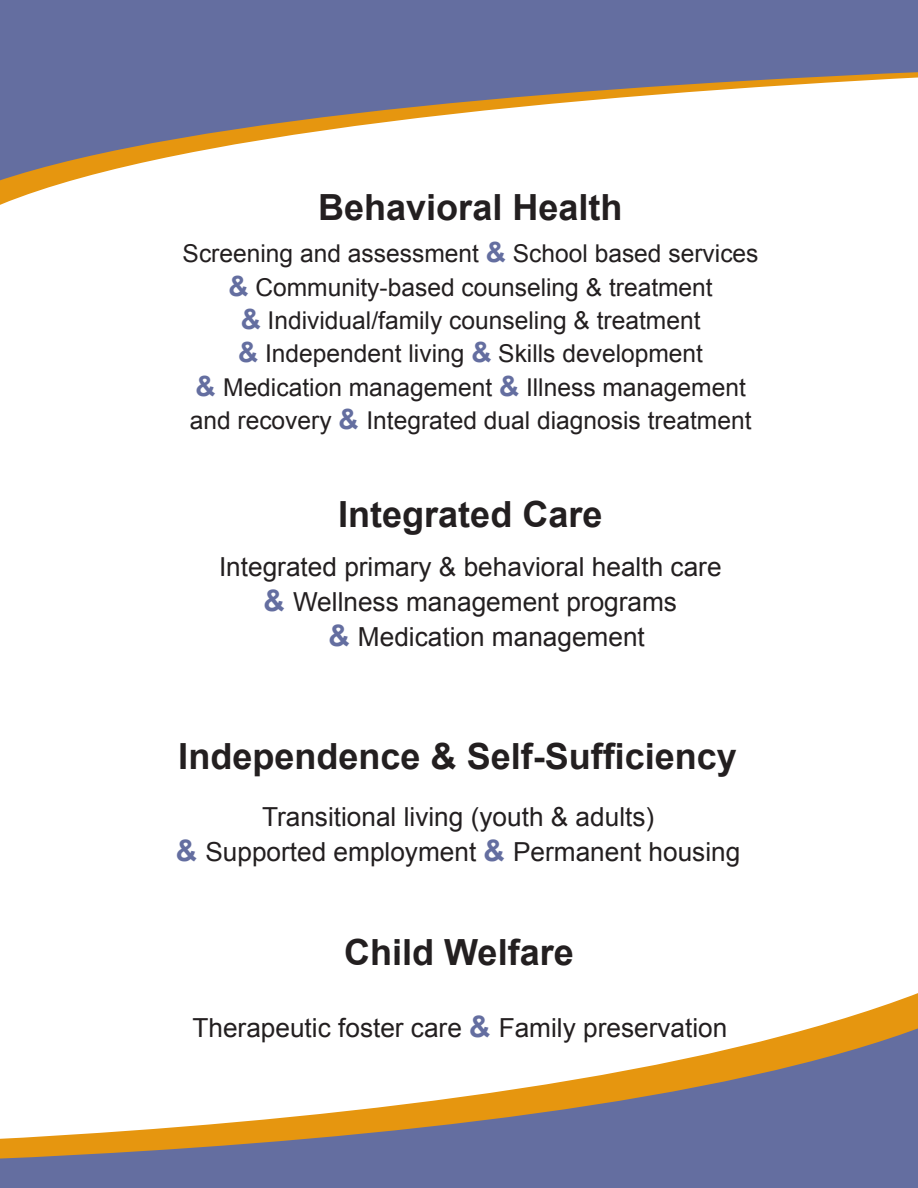
<style>
.page{position:relative;width:918px;height:1188px;background:#fff}
.page>*{position:absolute;margin:0;border:0;box-sizing:border-box;transform-origin:0 0}
.t1{font:700 36px "Arial";color:#231f20}
.t2{font:26.25px/35.4px "Arial";color:#231f20;text-align:center}
.t3{font:24.6px/33.5px "Arial";color:#231f20;text-align:center}
.s1{font-weight:700;font-size:27.9px;color:#646ea0}
.s2{font-weight:700;font-size:29.55px;color:#646ea0}
</style>
<div class="page">
<svg style="left:0;top:993px;width:918px;height:195px"></svg>
<svg style="left:0;top:0;width:918px;height:205px;fill:#646ea0"></svg>
<p class="t1" style="left:318px;top:183px;width:306px">Behavioral Health</p>
<p class="t3" style="left:183px;top:237px;width:577px">Screening and assessment <span class="s1">&amp;</span> School based services <span class="s1">&amp;</span> Community-based counseling &amp; treatment<br><span class="s1">&amp;</span> Individual/family counseling &amp; treatment<br><span class="s1">&amp;</span> Independent living <span class="s1">&amp;</span> Skills development<br><span class="s1">&amp;</span> Medication management <span class="s1">&amp;</span> Illness management and recovery <span class="s1">&amp;</span> Integrated dual diagnosis treatment</p>
<p class="t1" style="left:338px;top:490px;width:266px">Integrated Care</p>
<p class="t2" style="left:219px;top:549px;width:504px">Integrated primary &amp; behavioral health care</p>
<p class="t2" style="left:264px;top:584px;width:415px"><span class="s2">&amp;</span> Wellness management programs</p>
<p class="t2" style="left:328px;top:620px;width:318px"><span class="s2">&amp;</span> Medication management</p>
<p class="t1" style="left:178px;top:732px;width:560px">Independence &amp; Self-Sufficiency</p>
<p class="t2" style="left:176px;top:799px;width:566px">Transitional living (youth &amp; adults)<br><span class="s2">&amp;</span> Supported employment <span class="s2">&amp;</span> Permanent housing</p>
<p class="t1" style="left:344px;top:928px;width:231px">Child Welfare</p>
<p class="t2" style="left:192px;top:1010px;width:536px">Therapeutic foster care <span class="s2">&amp;</span> Family preservation</p>
</div>
